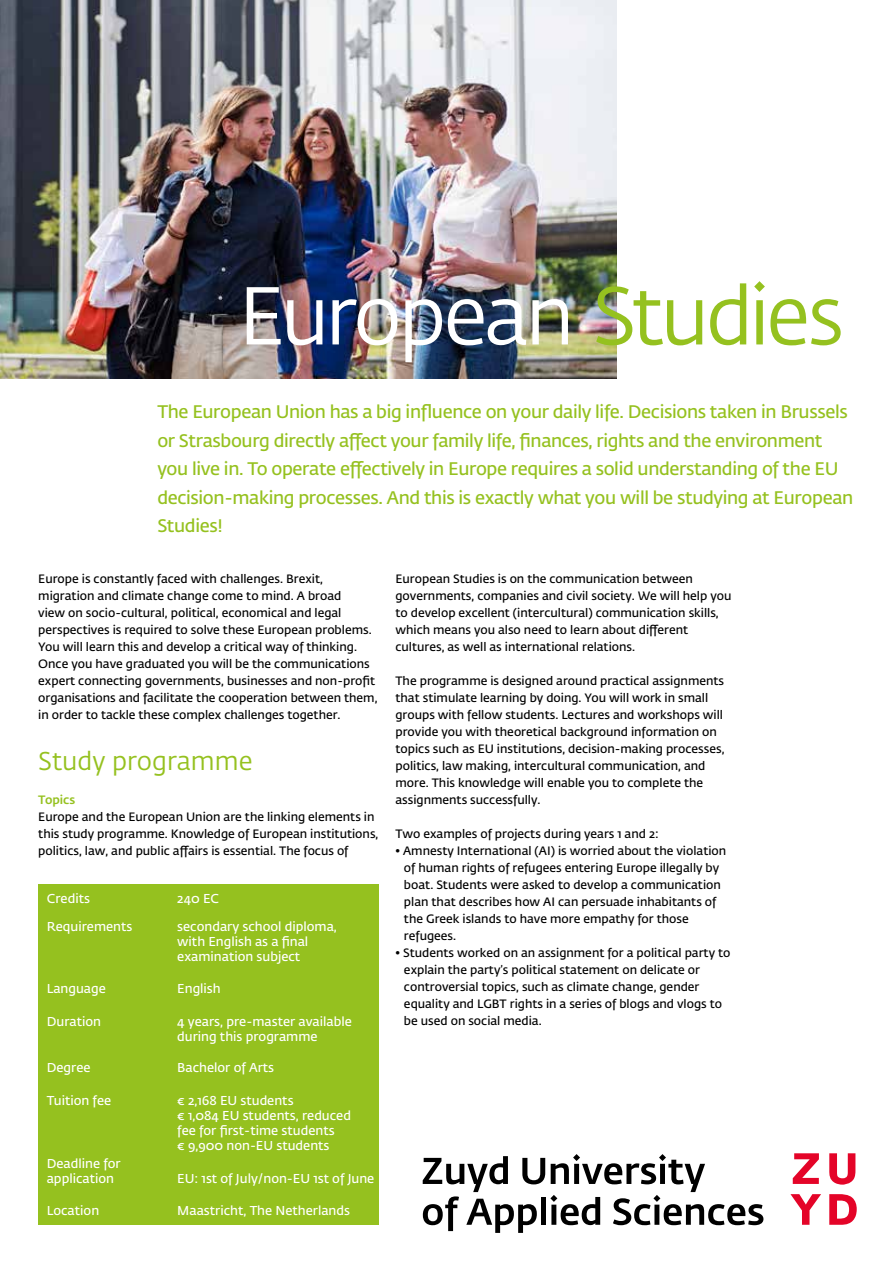
<style>
.page{position:relative;width:893px;height:1263px;background:#fff}
.page>*{position:absolute;margin:0;border:0;box-sizing:border-box;transform-origin:0 0}
.t1{font:81px "Fedra Sans Std";letter-spacing:-.045em;color:#fff}
.t2{font:25.5px "Fedra Sans Std";color:#95c11f}
.t3{font:600 18px/28.5px "Fedra Sans Std";letter-spacing:-.02em;color:#95c11f}
.t4{font:600 12.75px/15px "Fedra Sans Std";color:#fff}
.t5{font:600 12px/17px "Fedra Sans Std";color:#000}
.t6{font:500 12px "Fedra Sans Std";color:#95c11f}
.s1{color:#95c11f}
</style>
<div class="page">
<div style="left:38px;top:884px;width:340px;height:341px;background:#95c11f"></div>
<img style="left:0;top:0;width:617px;height:378px">
<svg style="left:793px;top:1153px;width:26px;height:31px"></svg>
<svg style="left:829px;top:1153px;width:26px;height:31px"></svg>
<svg style="left:790px;top:1194px;width:31px;height:31px"></svg>
<svg style="left:829px;top:1194px;width:28px;height:31px"></svg>
<svg style="left:423px;top:1154px;width:340px;height:79px"></svg>
<h1 class="t1" style="left:238px;top:267px;width:607px">European <span class="s1">Studies</span></h1>
<p class="t3" style="left:157px;top:398px;width:697px">The European Union has a big influence on your daily life. Decisions taken in Brussels or Strasbourg directly affect your family life, finances, rights and the environment you live in. To operate effectively in Europe requires a solid understanding of the EU decision-making processes. And this is exactly what you will be studying at European Studies!</p>
<p class="t5" style="left:38px;top:570px;width:341px">Europe is constantly faced with challenges. Brexit, migration and climate change come to mind. A broad<br>view on socio-cultural, political, economical and legal perspectives is required to solve these European problems.<br>You will learn this and develop a critical way of thinking.<br>Once you have graduated you will be the communications expert connecting governments, businesses and non-profit organisations and facilitate the cooperation between them, in order to tackle these complex challenges together.</p>
<h2 class="t2" style="left:38px;top:745px;width:216px">Study programme</h2>
<p class="t6" style="left:38px;top:792px;width:39px">Topics</p>
<p class="t5" style="left:38px;top:808px;width:342px">Europe and the European Union are the linking elements in this study programme. Knowledge of European institutions, politics, law, and public affairs is essential. The focus of</p>
<p class="t4" style="left:47px;top:891px;width:45px">Credits</p>
<p class="t4" style="left:177px;top:891px;width:43px">240 EC</p>
<p class="t4" style="left:47px;top:920px;width:87px">Requirements</p>
<p class="t4" style="left:177px;top:920px;width:161px">secondary school diploma, with English as a final examination subject</p>
<p class="t4" style="left:47px;top:981px;width:61px">Language</p>
<p class="t4" style="left:177px;top:981px;width:45px">English</p>
<p class="t4" style="left:47px;top:1014px;width:56px">Duration</p>
<p class="t4" style="left:177px;top:1014px;width:176px">4 years, pre-master available during this programme</p>
<p class="t4" style="left:47px;top:1061px;width:45px">Degree</p>
<p class="t4" style="left:177px;top:1061px;width:98px">Bachelor of Arts</p>
<p class="t4" style="left:47px;top:1094px;width:66px">Tuition fee</p>
<p class="t4" style="left:177px;top:1094px;width:175px">€ 2,168 EU students<br>€ 1,084 EU students, reduced fee for first-time students<br>€ 9,900 non-EU students</p>
<p class="t4" style="left:47px;top:1157px;width:75px">Deadline for application</p>
<p class="t4" style="left:177px;top:1172px;width:199px">EU: 1st of July/non-EU 1st of June</p>
<p class="t4" style="left:47px;top:1203px;width:54px">Location</p>
<p class="t4" style="left:177px;top:1203px;width:174px">Maastricht, The Netherlands</p>
<p class="t5" style="left:395px;top:570px;width:337px">European Studies is on the communication between governments, companies and civil society. We will help you to develop excellent (intercultural) communication skills, which means you also need to learn about different cultures, as well as international relations.</p>
<p class="t5" style="left:395px;top:672px;width:331px">The programme is designed around practical assignments that stimulate learning by doing. You will work in small groups with fellow students. Lectures and workshops will provide you with theoretical background information on topics such as EU institutions, decision-making processes, politics, law making, intercultural communication, and more. This knowledge will enable you to complete the assignments successfully.</p>
<p class="t5" style="left:395px;top:825px;width:265px">Two examples of projects during years 1 and 2:</p>
<p class="t5" style="left:404px;top:842px;width:324px;text-indent:-9px">• Amnesty International (AI) is worried about the violation of human rights of refugees entering Europe illegally by boat. Students were asked to develop a communication plan that describes how AI can persuade inhabitants of the Greek islands to have more empathy for those refugees.</p>
<p class="t5" style="left:404px;top:944px;width:328px;text-indent:-9px">• Students worked on an assignment for a political party to explain the party’s political statement on delicate or controversial topics, such as climate change, gender equality and LGBT rights in a series of blogs and vlogs to be used on social media.</p>
</div>
